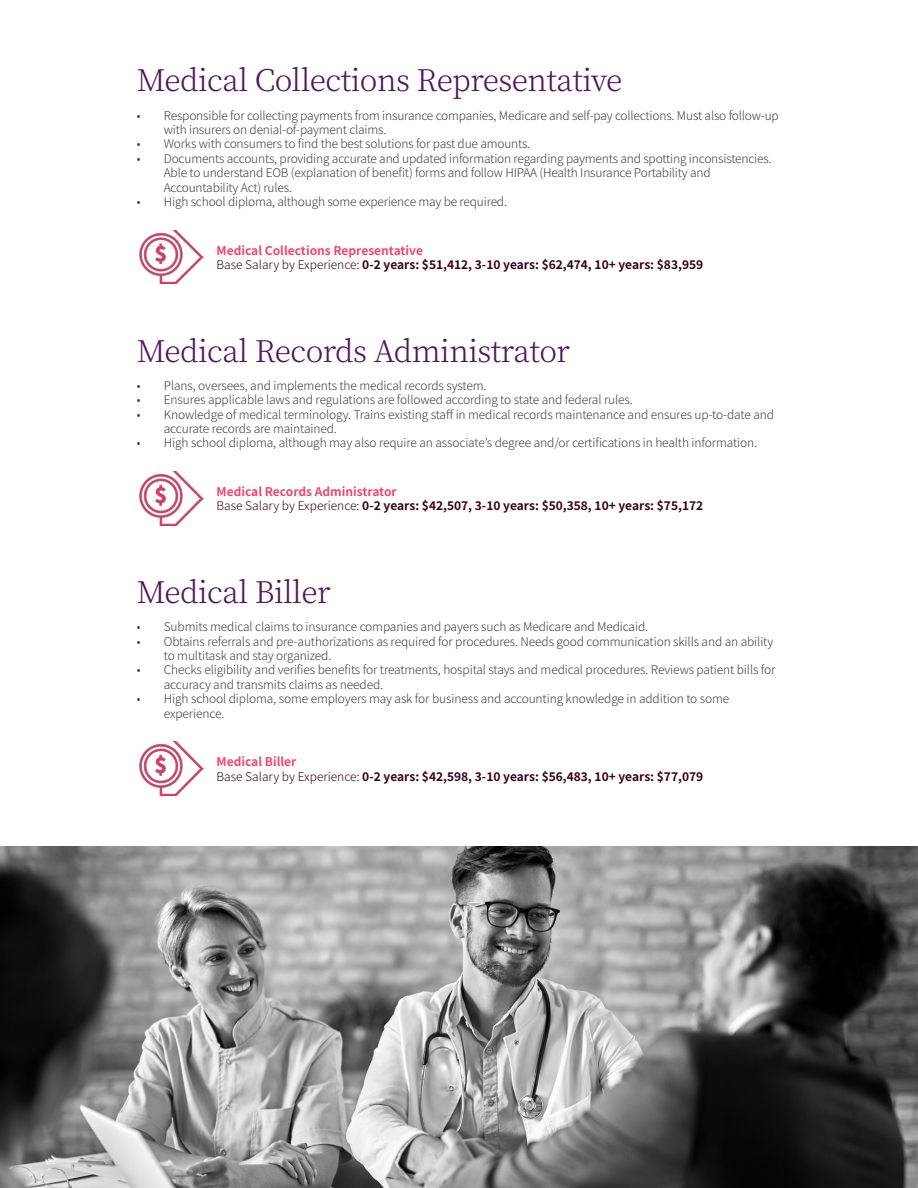
<style>
.page{position:relative;width:918px;height:1188px;background:#fff}
.page>*{position:absolute;margin:0;border:0;box-sizing:border-box;transform-origin:0 0}
.t1{font:300 30px "Noto Serif JP";letter-spacing:-.02em;color:#4f185a}
.t2{font:300 12px/14.4px "Noto Sans JP";letter-spacing:-.01em;color:#3d3d3d}
.t3{font:700 12px/14.4px "Noto Sans JP";color:#360018}
.s1{color:#f2446d}
.s2{font-weight:300}
</style>
<div class="page">
<img style="left:139px;top:230px;width:65px;height:54px">
<img style="left:139px;top:472px;width:65px;height:53px">
<img style="left:139px;top:742px;width:65px;height:53px">
<img style="left:0;top:847px;width:918px;height:341px">
<h1 class="t1" style="left:137px;top:63px;width:487px">Medical Collections Representative</h1>
<p class="t2" style="left:164px;top:108px;width:617px;text-indent:-27px">• Responsible for collecting payments from insurance companies, Medicare and self-pay collections. Must also follow-up with insurers on denial-of-payment claims.</p>
<p class="t2" style="left:137px;top:137px;width:395px">• Works with consumers to find the best solutions for past due amounts.</p>
<p class="t2" style="left:164px;top:152px;width:609px;text-indent:-27px">• Documents accounts, providing accurate and updated information regarding payments and spotting inconsistencies.<br>Able to understand EOB (explanation of benefit) forms and follow HIPAA (Health Insurance Portability and<br>Accountability Act) rules.</p>
<p class="t2" style="left:137px;top:195px;width:372px">• High school diploma, although some experience may be required.</p>
<p class="t3" style="left:217px;top:243px;width:488px"><span class="s1">Medical Collections Representative<br></span><span class="s2">Base Salary by Experience:</span> 0-2 years: $51,412, 3-10 years: $62,474, 10+ years: $83,959</p>
<h1 class="t1" style="left:137px;top:334px;width:435px">Medical Records Administrator</h1>
<p class="t2" style="left:137px;top:379px;width:351px">• Plans, oversees, and implements the medical records system.</p>
<p class="t2" style="left:137px;top:393px;width:498px">• Ensures applicable laws and regulations are followed according to state and federal rules.</p>
<p class="t2" style="left:164px;top:407px;width:612px;text-indent:-27px">• Knowledge of medical terminology. Trains existing staff in medical records maintenance and ensures up-to-date and accurate records are maintained.</p>
<p class="t2" style="left:137px;top:436px;width:622px">• High school diploma, although may also require an associate’s degree and/or certifications in health information.</p>
<p class="t3" style="left:217px;top:485px;width:488px"><span class="s1">Medical Records Administrator<br></span><span class="s2">Base Salary by Experience:</span> 0-2 years: $42,507, 3-10 years: $50,358, 10+ years: $75,172</p>
<h1 class="t1" style="left:137px;top:575px;width:195px">Medical Biller</h1>
<p class="t2" style="left:137px;top:620px;width:513px">• Submits medical claims to insurance companies and payers such as Medicare and Medicaid.</p>
<p class="t2" style="left:164px;top:634px;width:611px;text-indent:-27px">• Obtains referrals and pre-authorizations as required for procedures. Needs good communication skills and an ability to multitask and stay organized.</p>
<p class="t2" style="left:164px;top:663px;width:613px;text-indent:-27px">• Checks eligibility and verifies benefits for treatments, hospital stays and medical procedures. Reviews patient bills for accuracy and transmits claims as needed.</p>
<p class="t2" style="left:164px;top:692px;width:567px;text-indent:-27px">• High school diploma, some employers may ask for business and accounting knowledge in addition to some experience.</p>
<p class="t3" style="left:217px;top:755px;width:488px"><span class="s1">Medical Biller<br></span><span class="s2">Base Salary by Experience:</span> 0-2 years: $42,598, 3-10 years: $56,483, 10+ years: $77,079</p>
</div>
